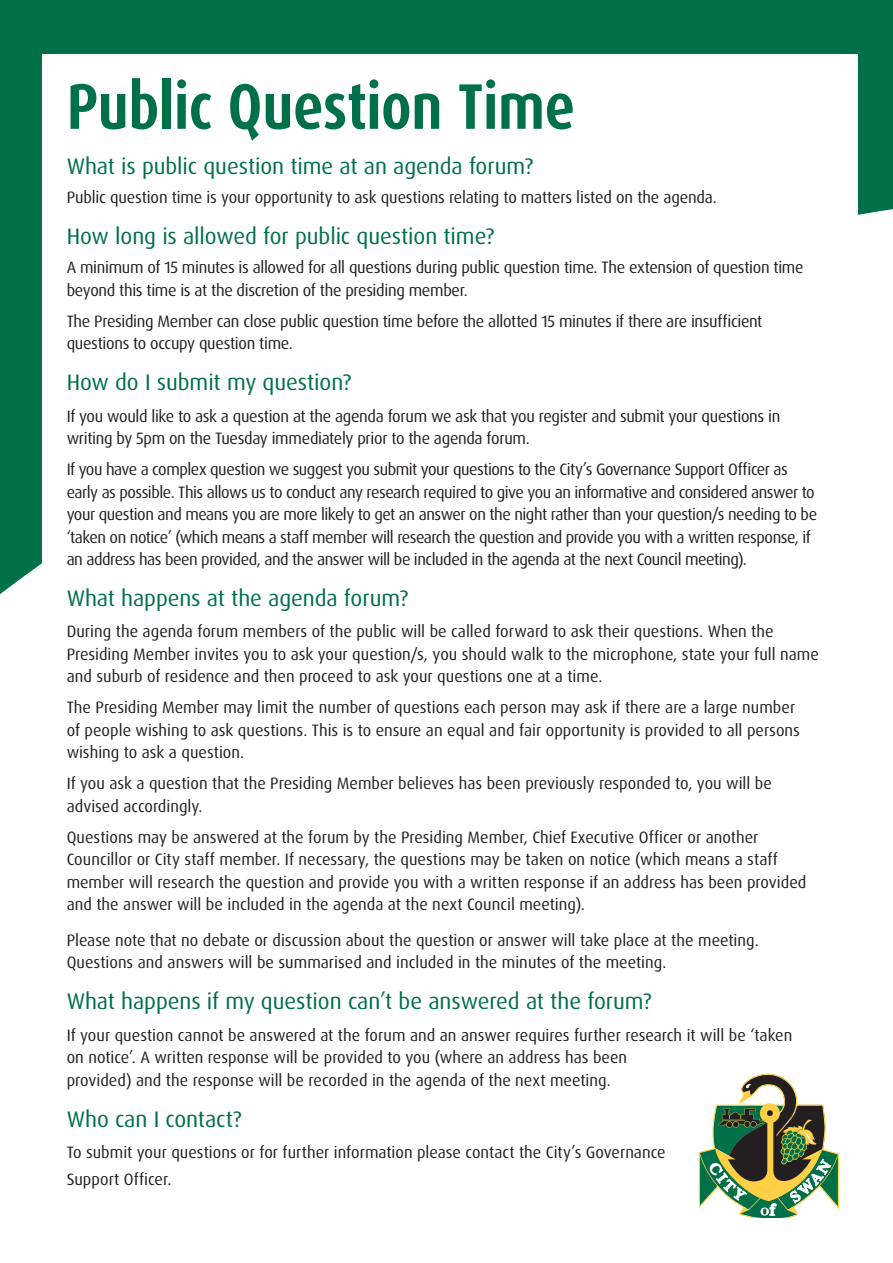
<style>
.page{position:relative;width:893px;height:1263px;background:#fff}
.page>*{position:absolute;margin:0;border:0;box-sizing:border-box;transform-origin:0 0}
.t1{font:700 condensed 64.5px "Dax OT";letter-spacing:-.01em;color:#007049}
.t2{font:22.5px "Dax OT";letter-spacing:-.005em;color:#007049}
.Copy{font:16.5px/22.5px "Dax OT";letter-spacing:-.005em;color:#231f20}
.Copy-2{font:16.5px/22.5px "Dax OT";letter-spacing:-.03em;color:#231f20}
</style>
<div class="page">
<div style="left:0;top:0;width:893px;height:600px;background:#007049"></div>
<svg style="left:0;top:205px;width:893px;height:395px"></svg>
<div style="left:43px;top:54px;width:815px;height:1176px;background:#fff"></div>
<svg style="left:699px;top:1074px;width:140px;height:144px"></svg>
<p class="t1" style="left:67px;top:65px;width:510px">Public Question Time</p>
<h1 class="t2" style="left:67px;top:152px;width:468px">What is public question time at an agenda forum?</h1>
<p class="Copy" style="left:67px;top:186px;width:652px">Public question time is your opportunity to ask questions relating to matters listed on the agenda.</p>
<h1 class="t2" style="left:67px;top:222px;width:429px">How long is allowed for public question time?</h1>
<p class="Copy" style="left:67px;top:257px;width:738px">A minimum of 15 minutes is allowed for all questions during public question time. The extension of question time beyond this time is at the discretion of the presiding member.</p>
<p class="Copy" style="left:67px;top:310px;width:697px">The Presiding Member can close public question time before the allotted 15 minutes if there are insufficient questions to occupy question time.</p>
<h1 class="t2" style="left:67px;top:368px;width:286px">How do I submit my question?</h1>
<p class="Copy" style="left:67px;top:405px;width:715px">If you would like to ask a question at the agenda forum we ask that you register and submit your questions in writing by 5pm on the Tuesday immediately prior to the agenda forum.</p>
<p class="Copy-2" style="left:67px;top:458px;width:752px">If you have a complex question we suggest you submit your questions to the City’s Governance Support Officer as early as possible. This allows us to conduct any research required to give you an informative and considered answer to your question and means you are more likely to get an answer on the night rather than your question/s needing to be ‘taken on notice’ (which means a staff member will research the question and provide you with a written response, if an address has been provided, and the answer will be included in the agenda at the next Council meeting).</p>
<h1 class="t2" style="left:67px;top:584px;width:343px">What happens at the agenda forum?</h1>
<p class="Copy" style="left:67px;top:621px;width:754px">During the agenda forum members of the public will be called forward to ask their questions. When the<br>Presiding Member invites you to ask your question/s, you should walk to the microphone, state your full name and suburb of residence and then proceed to ask your questions one at a time.</p>
<p class="Copy" style="left:67px;top:697px;width:735px">The Presiding Member may limit the number of questions each person may ask if there are a large number of people wishing to ask questions. This is to ensure an equal and fair opportunity is provided to all persons wishing to ask a question.</p>
<p class="Copy" style="left:67px;top:773px;width:707px">If you ask a question that the Presiding Member believes has been previously responded to, you will be advised accordingly.</p>
<p class="Copy" style="left:67px;top:826px;width:741px">Questions may be answered at the forum by the Presiding Member, Chief Executive Officer or another Councillor or City staff member. If necessary, the questions may be taken on notice (which means a staff member will research the question and provide you with a written response if an address has been provided and the answer will be included in the agenda at the next Council meeting).</p>
<p class="Copy" style="left:67px;top:929px;width:694px">Please note that no debate or discussion about the question or answer will take place at the meeting.<br>Questions and answers will be summarised and included in the minutes of the meeting.</p>
<h1 class="t2" style="left:67px;top:987px;width:586px">What happens if my question can’t be answered at the forum?</h1>
<p class="Copy" style="left:67px;top:1024px;width:727px">If your question cannot be answered at the forum and an answer requires further research it will be ‘taken on notice’. A written response will be provided to you (where an address has been<br>provided) and the response will be recorded in the agenda of the next meeting.</p>
<h1 class="t2" style="left:67px;top:1105px;width:176px">Who can I contact?</h1>
<p class="Copy" style="left:67px;top:1139px;width:600px;line-height:27px">To submit your questions or for further information please contact the City’s Governance<br>Support Officer.</p>
</div>
